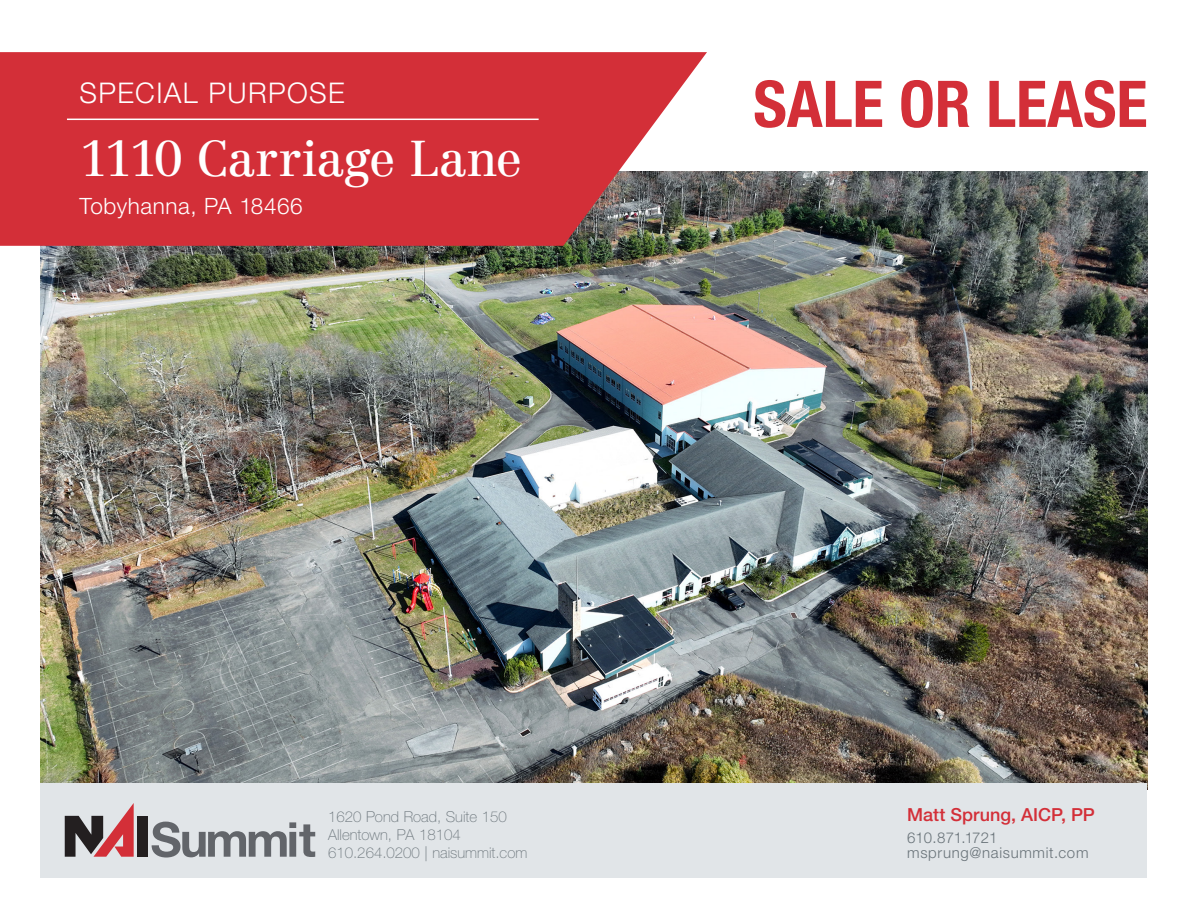
<style>
.page{position:relative;width:1188px;height:918px;background:#fff}
.page>*{position:absolute;margin:0;border:0;box-sizing:border-box;transform-origin:0 0}
.t1{font:700 condensed 64.5px "Helvetica Neue LT Std";color:#d32f38}
.t2{font:49.5px "Centennial LT Std";letter-spacing:-.02em;color:#fff}
.t3{font:300 28.5px "Helvetica Neue LT Std";letter-spacing:.05em;color:#fff}
.t4{font:300 22.5px "Helvetica Neue LT Std";letter-spacing:.025em;color:#fff}
.t5{font:500 18px "Helvetica Neue LT Std";color:#d32f38}
.t6{font:100 15px "Helvetica Neue LT Std";color:#697379}
.t7{font:300 15px "Helvetica Neue LT Std";letter-spacing:.045em;color:#697379}
.t8{font:300 15px "Helvetica Neue LT Std";letter-spacing:.005em;color:#697379}
</style>
<div class="page">
<img style="left:40px;top:172px;width:1108px;height:611px">
<svg style="left:0;top:52px;width:707px;height:194px;background:#cd3b42"></svg>
<hr style="left:67px;top:119px;width:472px;height:1px;background:#fff">
<div style="left:40px;top:783px;width:1108px;height:95px;background:#e1e5e8"></div>
<div style="left:137px;top:816px;width:11px;height:41px;background:#231f20"></div>
<svg style="left:65px;top:803px;width:69px;height:54px"></svg>
<svg style="left:152px;top:822px;width:163px;height:36px"></svg>
<p class="t3" style="left:79px;top:76px;width:267px">SPECIAL PURPOSE</p>
<p class="t2" style="left:79px;top:129px;width:445px">1110 Carriage Lane</p>
<p class="t4" style="left:79px;top:192px;width:225px">Tobyhanna, PA 18466</p>
<p class="t1" style="left:753px;top:65px;width:396px">SALE OR LEASE</p>
<p class="t6" style="left:328px;top:808px;width:180px">1620 Pond Road, Suite 150</p>
<p class="t6" style="left:328px;top:826px;width:134px">Allentown, PA 18104</p>
<p class="t6" style="left:328px;top:844px;width:201px">610.264.0200 | naisummit.com</p>
<p class="t5" style="left:907px;top:804px;width:189px">Matt Sprung, AICP, PP</p>
<p class="t8" style="left:907px;top:828px;width:92px">610.871.1721</p>
<p class="t7" style="left:907px;top:843px;width:183px">msprung@naisummit.com</p>
</div>
